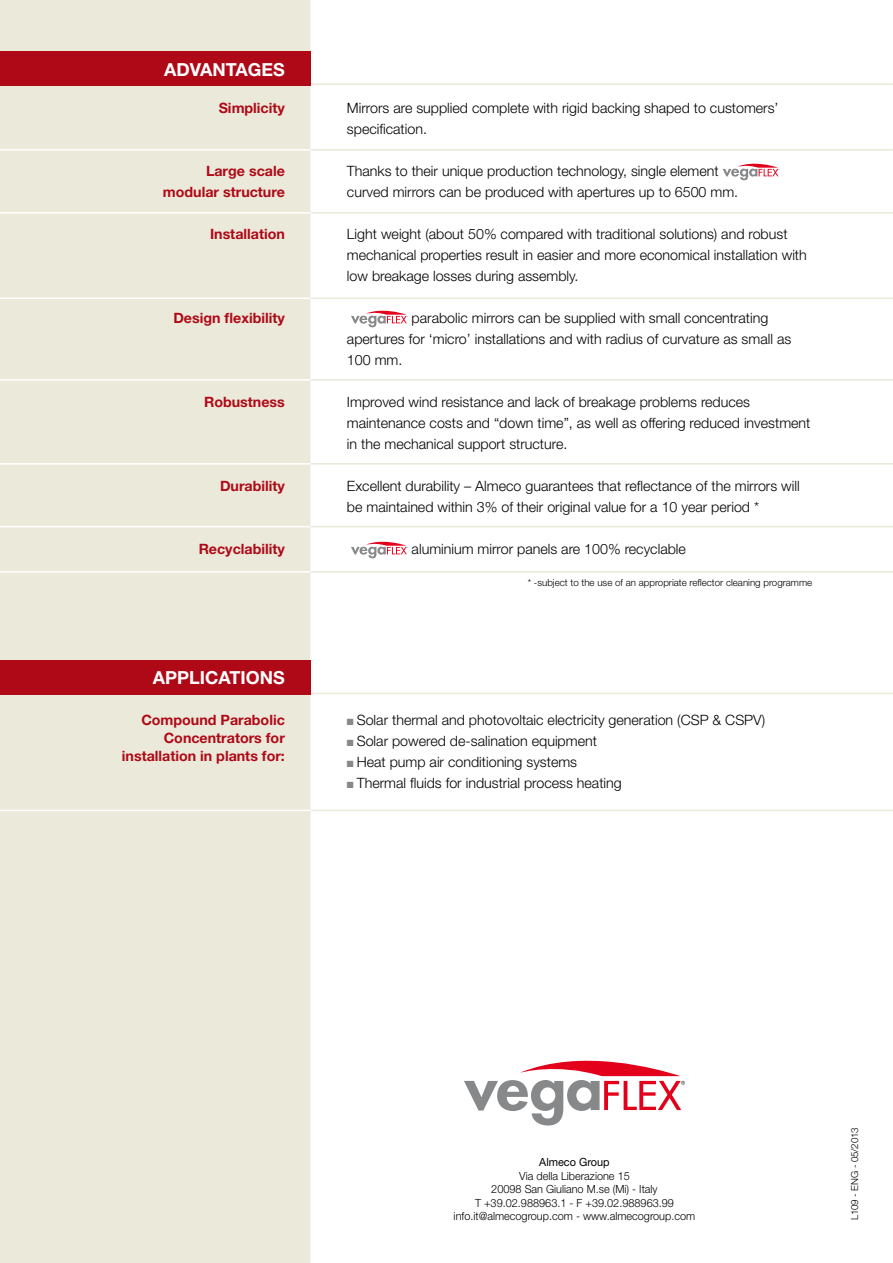
<style>
.page{position:relative;width:893px;height:1263px;background:#fff}
.page>*{position:absolute;margin:0;border:0;box-sizing:border-box;transform-origin:0 0}
.t1{font:700 18px "Helvetica Neue";color:#fff}
.t2{font:300 14.25px/21px "Helvetica Neue";color:#000}
.t3{font:700 14.25px/18px "Helvetica Neue";color:#af0917;text-align:right}
.t4{font:300 11.25px/13.5px "Helvetica Neue";color:#000;text-align:center}
.t5{font:11.25px "Helvetica Neue";color:#000}
.t6{font:300 9.75px "Helvetica Neue";color:#000}
.s1{color:#87888a}
</style>
<div class="page">
<div style="left:0;top:0;width:310px;height:1263px;background:#ebe9da"></div>
<hr style="left:310px;top:84px;width:583px;height:1px;background:#ebe9da">
<hr style="left:310px;top:149px;width:583px;height:2px;background:#ebe9da">
<hr style="left:0;top:149px;width:310px;height:2px;background:#fff">
<hr style="left:310px;top:212px;width:583px;height:2px;background:#ebe9da">
<hr style="left:0;top:212px;width:310px;height:2px;background:#fff">
<hr style="left:310px;top:298px;width:583px;height:1px;background:#ebe9da">
<hr style="left:0;top:298px;width:310px;height:1px;background:#fff">
<hr style="left:310px;top:379px;width:583px;height:2px;background:#ebe9da">
<hr style="left:0;top:379px;width:310px;height:2px;background:#fff">
<hr style="left:310px;top:463px;width:583px;height:2px;background:#ebe9da">
<hr style="left:0;top:463px;width:310px;height:2px;background:#fff">
<hr style="left:310px;top:526px;width:583px;height:1px;background:#ebe9da">
<hr style="left:0;top:526px;width:310px;height:1px;background:#fff">
<hr style="left:310px;top:571px;width:583px;height:1px;background:#ebe9da">
<hr style="left:0;top:571px;width:310px;height:1px;background:#fff">
<svg style="left:723px;top:163px;width:56px;height:17px"></svg>
<svg style="left:351px;top:310px;width:57px;height:17px"></svg>
<svg style="left:351px;top:541px;width:57px;height:17px"></svg>
<div style="left:0;top:51px;width:310px;height:34px;background:#af0917"></div>
<svg style="left:464px;top:1060px;width:221px;height:65px"></svg>
<hr style="left:310px;top:693px;width:583px;height:1px;background:#ebe9da">
<div style="left:0;top:660px;width:310px;height:34px;background:#af0917"></div>
<hr style="left:310px;top:810px;width:583px;height:1px;background:#ebe9da">
<hr style="left:0;top:810px;width:310px;height:1px;background:#fff">
<p class="t1" style="left:164px;top:58px;width:110px">advantages</p>
<p class="t3" style="left:219px;top:99px;width:68px">Simplicity</p>
<p class="t3" style="left:163px;top:160px;width:123px;line-height:21px">Large scale modular structure</p>
<p class="t3" style="left:210px;top:225px;width:76px">Installation</p>
<p class="t3" style="left:173px;top:309px;width:113px">Design flexibility</p>
<p class="t3" style="left:204px;top:393px;width:82px">Robustness</p>
<p class="t3" style="left:220px;top:477px;width:66px">Durability</p>
<p class="t3" style="left:199px;top:540px;width:88px">Recyclability</p>
<p class="t1" style="left:153px;top:667px;width:12px">Applic</p>
<p class="t1" style="left:219px;top:667px;width:54px">ations</p>
<p class="t3" style="left:122px;top:711px;width:165px">Compound Parabolic<br>Concentrators for installation in plants for:</p>
<p class="t2" style="left:347px;top:97px;width:433px">Mirrors are supplied complete with rigid backing shaped to customers’ specification.</p>
<p class="t2" style="left:347px;top:160px;width:393px">Thanks to their unique production technology, single element curved mirrors can be produced with apertures up to 6500 mm.</p>
<p class="t2" style="left:347px;top:223px;width:461px">Light weight (about 50% compared with traditional solutions) and robust mechanical properties result in easier and more economical installation with low breakage losses during assembly.</p>
<p class="t2" style="left:347px;top:307px;width:446px;text-indent:65px">parabolic mirrors can be supplied with small concentrating apertures for ‘micro’ installations and with radius of curvature as small as<br>100 mm.</p>
<p class="t2" style="left:347px;top:391px;width:465px">Improved wind resistance and lack of breakage problems reduces maintenance costs and “down time”, as well as offering reduced investment in the mechanical support structure.</p>
<p class="t2" style="left:347px;top:475px;width:454px">Excellent durability – Almeco guarantees that reflectance of the mirrors will be maintained within 3% of their original value for a 10 year period *</p>
<p class="t2" style="left:412px;top:538px;width:276px">aluminium mirror panels are 100% recyclable</p>
<p class="t6" style="left:528px;top:576px;width:286px">* -subject to the use of an appropriate reflector cleaning programme</p>
<p class="t2" style="left:347px;top:709px;width:420px"><span class="s1">■</span> Solar thermal and photovoltaic electricity generation (CSP &amp; CSPV)</p>
<p class="t2" style="left:347px;top:730px;width:251px"><span class="s1">■</span> Solar powered de-salination equipment</p>
<p class="t2" style="left:347px;top:751px;width:232px"><span class="s1">■</span> Heat pump air conditioning systems</p>
<p class="t2" style="left:347px;top:772px;width:276px"><span class="s1">■</span> Thermal fluids for industrial process heating</p>
<p class="t5" style="left:539px;top:1156px;width:72px">Almeco Group</p>
<p class="t4" style="left:454px;top:1169px;width:243px">Via della Liberazione 15<br>20098 San Giuliano M.se (Mi) - Italy<br>T +39.02.988963.1 - F +39.02.988963.99 info.it@almecogroup.com - www.almecogroup.com</p>
<p class="t6" style="left:849px;top:1220px;width:95px;rotate:-90deg">L109 - ENG - 05/2013</p>
</div>
